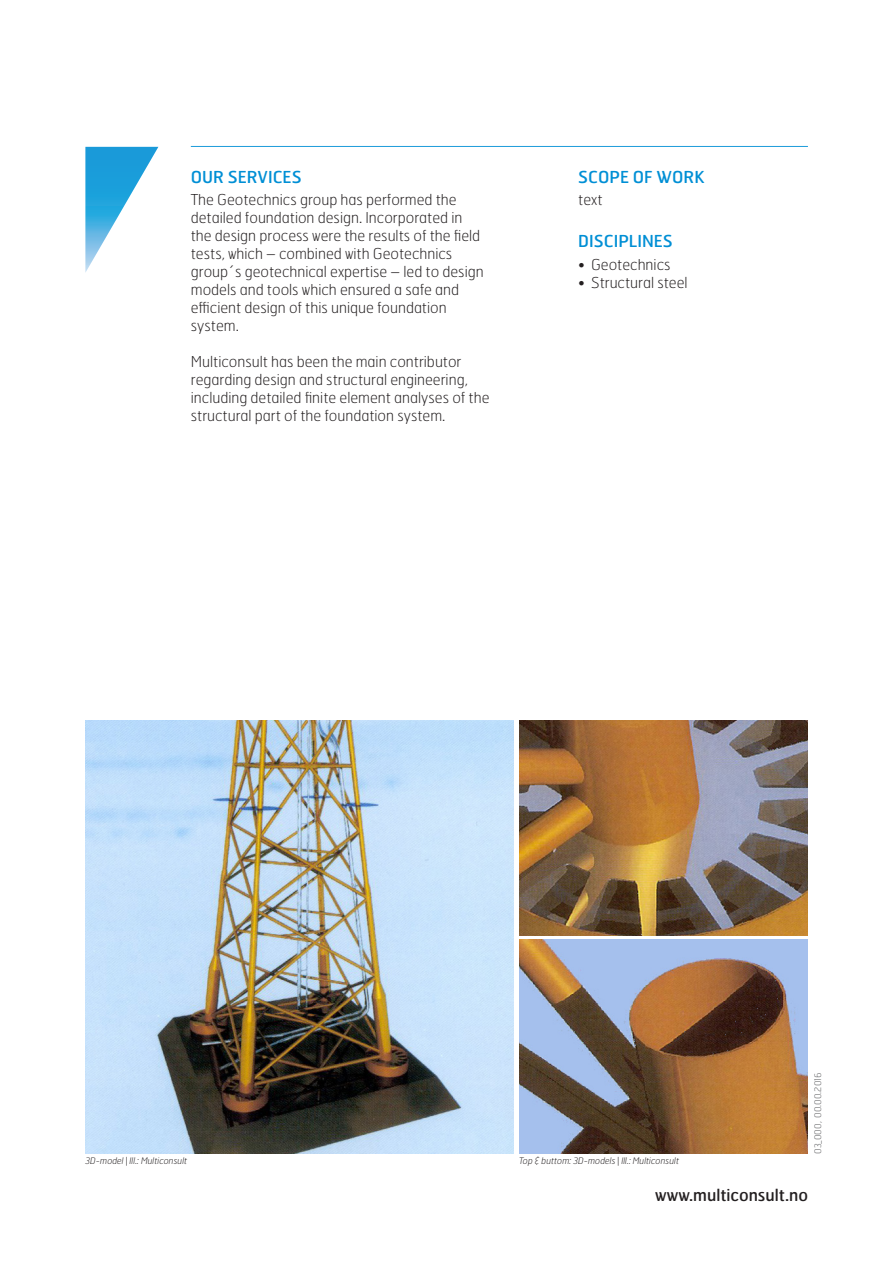
<style>
.page{position:relative;width:893px;height:1263px;background:#fff}
.page>*{position:absolute;margin:0;border:0;box-sizing:border-box;transform-origin:0 0}
.Mellomtittel{font:16.5px "Hermes FB";color:#008fd5}
.Nettadresse{font:16.5px "Hermes FB";color:#231f20}
.Mellomtittel-2{font:100 15px "Hermes FB";color:#231f20}
.t1{font:italic 100 9px "Hermes FB";color:#231f20}
.Sideinfo{font:100 9px "Hermes FB";color:#57585a}
</style>
<div class="page">
<img style="left:85px;top:720px;width:429px;height:434px">
<img style="left:519px;top:720px;width:289px;height:215px">
<img style="left:519px;top:939px;width:289px;height:215px">
<hr style="left:191px;top:146px;width:617px;height:1px;background:#008fd5">
<svg style="left:85px;top:147px;width:73px;height:125px"></svg>
<p class="Mellomtittel" style="left:191px;top:166px;width:112px">OUR SERVICES</p>
<p class="Mellomtittel-2" style="left:191px;top:190px;width:267px">The Geotechnics group has performed the</p>
<p class="Mellomtittel-2" style="left:191px;top:208px;width:273px">detailed foundation design. Incorporated in</p>
<p class="Mellomtittel-2" style="left:191px;top:226px;width:291px">the design process were the results of the field</p>
<p class="Mellomtittel-2" style="left:191px;top:244px;width:263px">tests, which – combined with Geotechnics</p>
<p class="Mellomtittel-2" style="left:191px;top:262px;width:294px">group´s geotechnical expertise – led to design</p>
<p class="Mellomtittel-2" style="left:191px;top:280px;width:270px">models and tools which ensured a safe and</p>
<p class="Mellomtittel-2" style="left:191px;top:298px;width:257px">efficient design of this unique foundation</p>
<p class="Mellomtittel-2" style="left:191px;top:316px;width:50px">system.</p>
<p class="Mellomtittel-2" style="left:191px;top:352px;width:272px">Multiconsult has been the main contributor</p>
<p class="Mellomtittel-2" style="left:191px;top:370px;width:278px">regarding design and structural engineering,</p>
<p class="Mellomtittel-2" style="left:191px;top:388px;width:300px">including detailed finite element analyses of the</p>
<p class="Mellomtittel-2" style="left:191px;top:406px;width:256px">structural part of the foundation system.</p>
<p class="Mellomtittel" style="left:578px;top:166px;width:128px">SCOPE OF WORK</p>
<p class="Mellomtittel-2" style="left:578px;top:190px;width:26px">text</p>
<p class="Mellomtittel" style="left:578px;top:231px;width:96px">DISCIPLINES</p>
<p class="Mellomtittel-2" style="left:578px;top:255px;width:94px">• Geotechnics</p>
<p class="Mellomtittel-2" style="left:578px;top:273px;width:111px">• Structural steel</p>
<p class="t1" style="left:85px;top:1155px;width:103px">3D-model | Ill.: Multiconsult</p>
<p class="t1" style="left:519px;top:1155px;width:162px">Top &amp; buttom: 3D-models | Ill.: Multiconsult</p>
<p class="Sideinfo" style="left:812px;top:1154px;width:83px;rotate:-90deg">03_000, 00.00.2016</p>
<p class="Nettadresse" style="left:655px;top:1185px;width:154px">www.multiconsult.no</p>
</div>
